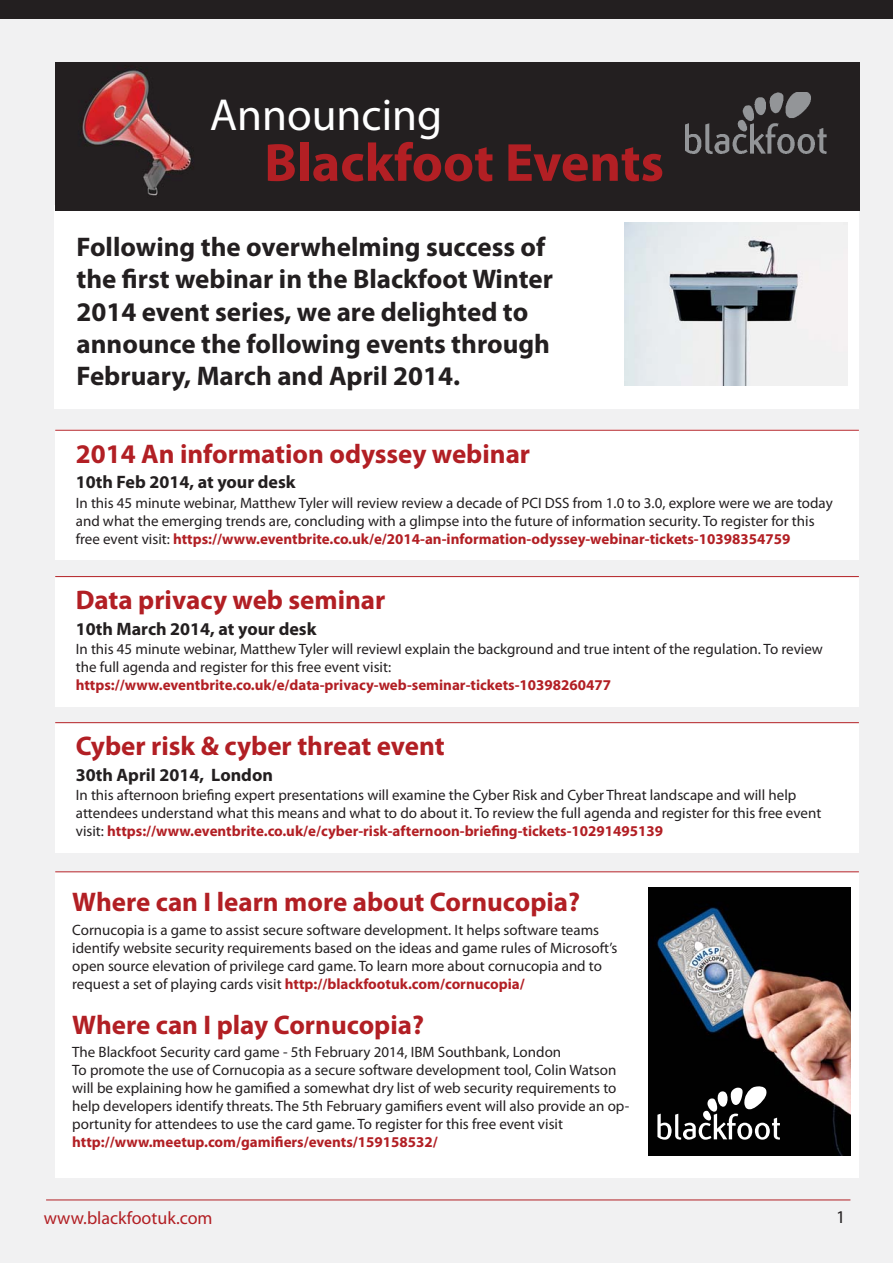
<style>
.page{position:relative;width:893px;height:1263px;background:#fff}
.page>*{position:absolute;margin:0;border:0;box-sizing:border-box;transform-origin:0 0}
.t1{font:700 54px "Myriad Pro";color:#b21f24}
.t2{font:45px "Myriad Pro";color:#fff}
.t3{font:700 27px/32.4px "Myriad Pro";color:#231f20}
.t4{font:700 27px "Myriad Pro";color:#b21f24}
.t5{font:700 18px "Myriad Pro";color:#231f20}
.t6{font:18px "Myriad Pro";color:#b21f24}
.t7{font:18px "Myriad Pro";color:#231f20}
.t8{font:15px/18px "Myriad Pro";color:#231f20}
.t9{font:700 15px "Myriad Pro";color:#b21f24}
.s1{font-weight:700;color:#b21f24}
</style>
<div class="page">
<div style="left:0;top:9px;width:893px;height:1254px;background:#f1f1f2"></div>
<div style="left:55px;top:430px;width:804px;height:130px;background:#fff"></div>
<div style="left:54px;top:205px;width:805px;height:203px;background:#fff"></div>
<div style="left:0;top:0;width:893px;height:18px;background:#231f20"></div>
<div style="left:55px;top:62px;width:805px;height:148px;background:#231f20"></div>
<img style="left:82px;top:70px;width:109px;height:126px">
<img style="left:686px;top:92px;width:140px;height:61px">
<hr style="left:55px;top:430px;width:804px;height:1px;background:#b21f24">
<img style="left:624px;top:222px;width:223px;height:164px">
<hr style="left:46px;top:1199px;width:804px;height:1px;background:#b21f24">
<div style="left:55px;top:576px;width:804px;height:130px;background:#fff"></div>
<hr style="left:55px;top:576px;width:804px;height:1px;background:#b21f24">
<div style="left:55px;top:722px;width:804px;height:130px;background:#fff"></div>
<hr style="left:55px;top:722px;width:804px;height:1px;background:#b21f24">
<div style="left:55px;top:871px;width:804px;height:307px;background:#fff"></div>
<hr style="left:55px;top:871px;width:804px;height:1px;background:#b21f24">
<img style="left:648px;top:887px;width:203px;height:268px">
<svg style="left:657px;top:1086px;width:123px;height:54px"></svg>
<h2 class="t2" style="left:210px;top:97px;width:234px">Announcing</h2>
<h1 class="t1" style="left:264px;top:142px;width:401px">Blackfoot Events</h1>
<h3 class="t3" style="left:77px;top:233px;width:478px">Following the overwhelming success of the first webinar in the Blackfoot Winter 2014 event series, we are delighted to announce the following events through February, March and April 2014.</h3>
<h3 class="t4" style="left:76px;top:443px;width:456px">2014 An information odyssey webinar</h3>
<p class="t5" style="left:76px;top:475px;width:221px">10th Feb 2014, at your desk</p>
<p class="t8" style="left:76px;top:495px;width:758px">In this 45 minute webinar, Matthew Tyler will review review a decade of PCI DSS from 1.0 to 3.0, explore were we are today and what the emerging trends are, concluding with a glimpse into the future of information security. To register for this free event visit: <span class="s1">https://www.eventbrite.co.uk/e/2014-an-information-odyssey-webinar-tickets-10398354759</span></p>
<h3 class="t4" style="left:76px;top:589px;width:311px">Data privacy web seminar</h3>
<p class="t5" style="left:76px;top:621px;width:242px">10th March 2014, at your desk</p>
<p class="t8" style="left:76px;top:641px;width:749px">In this 45 minute webinar, Matthew Tyler will reviewI explain the background and true intent of the regulation. To review the full agenda and register for this free event visit:</p>
<p class="t9" style="left:76px;top:679px;width:537px">https://www.eventbrite.co.uk/e/data-privacy-web-seminar-tickets-10398260477</p>
<h3 class="t4" style="left:76px;top:735px;width:370px">Cyber risk &amp; cyber threat event</h3>
<p class="t5" style="left:76px;top:768px;width:199px">30th April 2014, London</p>
<p class="t8" style="left:76px;top:787px;width:747px">In this afternoon briefing expert presentations will examine the Cyber Risk and Cyber Threat landscape and will help attendees understand what this means and what to do about it. To review the full agenda and register for this free event visit: <span class="s1">https://www.eventbrite.co.uk/e/cyber-risk-afternoon-briefing-tickets-10291495139</span></p>
<h3 class="t4" style="left:72px;top:891px;width:509px">Where can I learn more about Cornucopia?</h3>
<p class="t8" style="left:72px;top:922px;width:547px">Cornucopia is a game to assist secure software development. It helps software teams identify website security requirements based on the ideas and game rules of Microsoft’s open source elevation of privilege card game. To learn more about cornucopia and to request a set of playing cards visit <span class="s1">http://blackfootuk.com/cornucopia/</span></p>
<h3 class="t4" style="left:72px;top:1014px;width:353px">Where can I play Cornucopia?</h3>
<p class="t8" style="left:72px;top:1044px;width:559px">The Blackfoot Security card game - 5th February 2014, IBM Southbank, London<br>To promote the use of Cornucopia as a secure software development tool, Colin Watson will be explaining how he gamified a somewhat dry list of web security requirements to help developers identify threats. The 5th February gamifiers event will also provide an op&shy;portunity for attendees to use the card game. To register for this free event visit</p>
<p class="t9" style="left:72px;top:1136px;width:367px">http://www.meetup.com/gamifiers/events/159158532/</p>
<p class="t6" style="left:44px;top:1211px;width:170px">www.blackfootuk.com</p>
<p class="t7" style="left:836px;top:1209px;width:11px">1</p>
</div>
